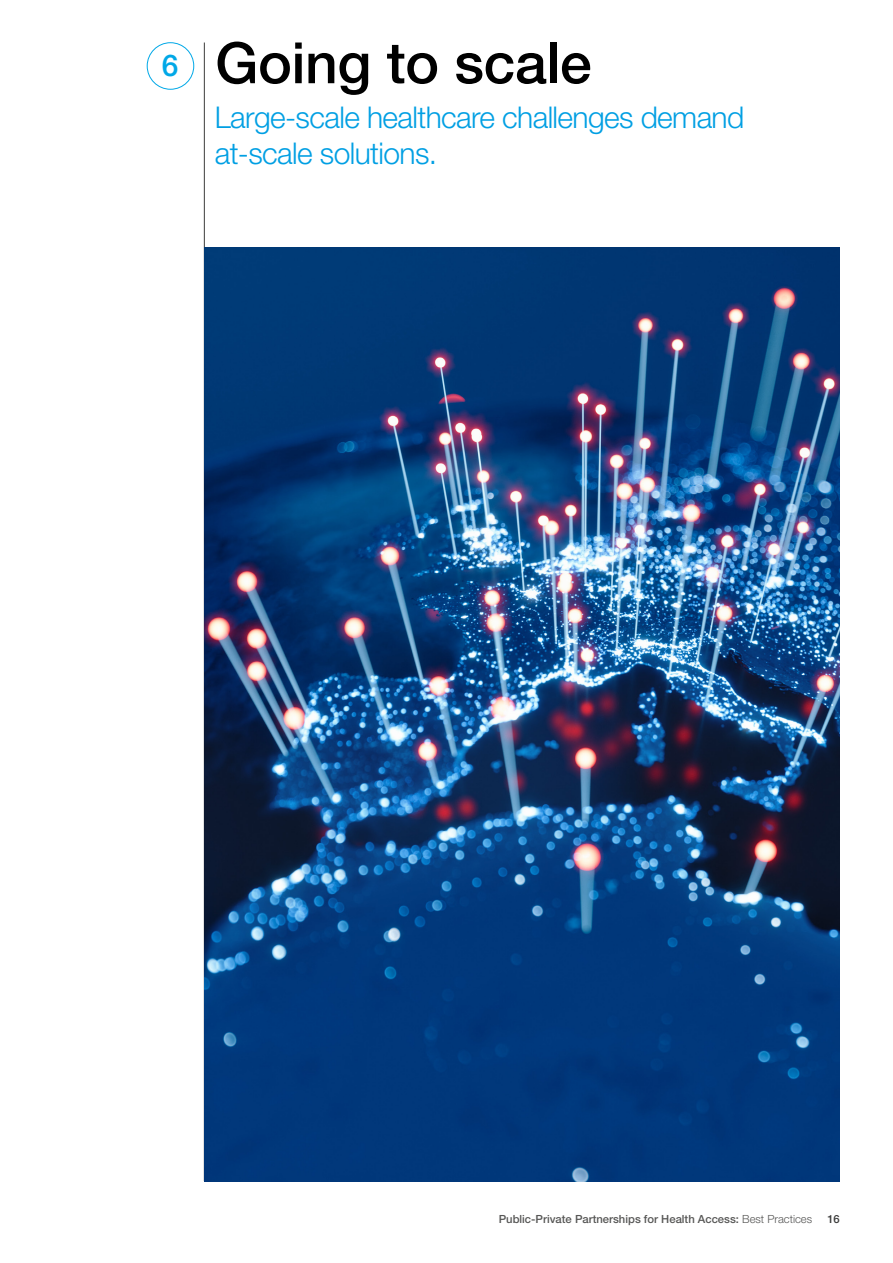
<style>
.page{position:relative;width:893px;height:1263px;background:#fff}
.page>*{position:absolute;margin:0;border:0;box-sizing:border-box;transform-origin:0 0}
.t1{font:500 57px "Helvetica Neue LT Pro";letter-spacing:-.005em;color:#000}
.t2{font:300 30px/36px "Helvetica Neue LT Pro";letter-spacing:-.02em;color:#009fe3}
.t3{font:500 11.25px "Helvetica Neue LT Pro";color:#575756}
.t4{font:500 11.25px "Helvetica Neue LT Pro";color:#3c3c3b}
.s1{font-size:30px;color:#00a8e7}
.s2{font-weight:300}
</style>
<div class="page">
<hr style="left:204px;top:43px;width:1px;height:1138px;background:#3c3c3b">
<div style="left:147px;top:43px;width:47px;height:46px;border:1px solid #00a8e7;border-radius:50%"></div>
<img style="left:205px;top:247px;width:635px;height:934px">
<h1 class="t1" style="left:162px;top:29px;width:431px"><span class="s1">6</span> Going to scale</h1>
<p class="t2" style="left:215px;top:99px;width:531px">Large-scale healthcare challenges demand at-scale solutions.</p>
<p class="t3" style="left:499px;top:1212px;width:315px">Public-Private Partnerships for Health Access: <span class="s2">Best Practices</span></p>
<p class="t4" style="left:827px;top:1212px;width:14px">16</p>
</div>
